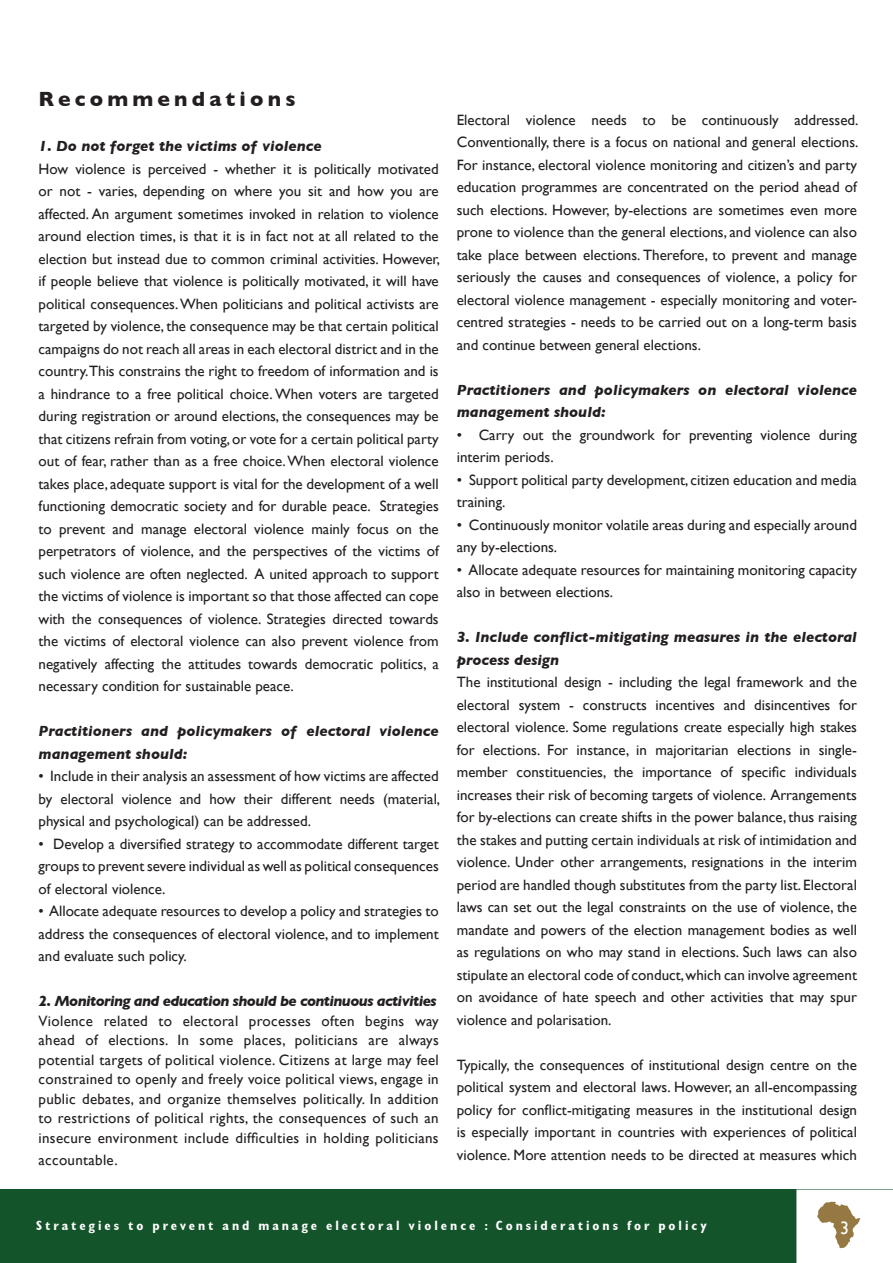
<style>
.page{position:relative;width:893px;height:1263px;background:#fff}
.page>*{position:absolute;margin:0;border:0;box-sizing:border-box;transform-origin:0 0}
.t1{font:700 21px "Gill Sans";letter-spacing:.2em;color:#231f20}
.t2{font:18px "Gill Sans";color:#fdffff}
.t3{font:15px/22.5px "Gill Sans";color:#231f20;text-align:justify}
.t4{font:italic 700 15px/22.5px "Gill Sans";color:#231f20}
.t5{font:italic 700 15px "Gill Sans";letter-spacing:-.04em;color:#231f20}
.t6{font:15px "Gill Sans";letter-spacing:.02em;color:#231f20}
.t7{font:700 condensed 13.5px "Gill Sans";letter-spacing:.22em;color:#fff}
</style>
<div class="page">
<div style="left:0;top:1190px;width:893px;height:73px;background:#14542b"></div>
<div style="left:796px;top:1189px;width:97px;height:74px;background:#fff"></div>
<svg style="left:817px;top:1201px;width:43px;height:47px"></svg>
<p class="t1" style="left:39px;top:87px;width:258px">Recommendations</p>
<p class="t4" style="left:39px;top:135px;width:285px">1. Do not forget the victims of violence</p>
<p class="t3" style="left:39px;top:157px;width:403px">How violence is perceived - whether it is politically motivated or not - varies, depending on where you sit and how you are affected. An argument sometimes invoked in relation to violence around election times, is that it is in fact not at all related to the election but instead due to common criminal activities. However, if people believe that violence is politically motivated, it will have political consequences. When politicians and political activists are targeted by violence, the consequence may be that certain political campaigns do not reach all areas in each electoral district and in the country.This constrains the right to freedom of information and is a hindrance to a free political choice. When voters are targeted during registration or around elections, the consequences may be that citizens refrain from voting, or vote for a certain political party out of fear, rather than as a free choice. When electoral violence takes place, adequate support is vital for the development of a well functioning democratic society and for durable peace. Strategies to prevent and manage electoral violence mainly focus on the perpetrators of violence, and the perspectives of the victims of such violence are often neglected. A united approach to support the victims of violence is important so that those affected can cope with the consequences of violence. Strategies directed towards the victims of electoral violence can also prevent violence from negatively affecting the attitudes towards democratic politics, a necessary condition for sustainable peace.</p>
<p class="t4" style="left:39px;top:720px;width:402px">Practitioners and policymakers of electoral violence management should:</p>
<p class="t3" style="left:39px;top:765px;width:403px">• Include in their analysis an assessment of how victims are affected by electoral violence and how their different needs (material, physical and psychological) can be addressed.</p>
<p class="t3" style="left:39px;top:832px;width:402px">• Develop a diversified strategy to accommodate different target groups to prevent severe individual as well as political consequences of electoral violence.</p>
<p class="t3" style="left:39px;top:900px;width:402px">• Allocate adequate resources to develop a policy and strategies to address the consequences of electoral violence, and to implement and evaluate such policy.</p>
<p class="t5" style="left:39px;top:992px;width:400px">2. Monitoring and education should be continuous activities</p>
<p class="t3" style="left:39px;top:1011px;width:402px;line-height:19.5px">Violence related to electoral processes often begins way ahead of elections. In some places, politicians are always potential targets of political violence. Citizens at large may feel constrained to openly and freely voice political views, engage in public debates, and organize themselves politically. In addition to restrictions of political rights, the consequences of such an insecure environment include difficulties in holding politicians</p>
<p class="t6" style="left:39px;top:1152px;width:81px">accountable.</p>
<p class="t3" style="left:457px;top:108px;width:403px">Electoral violence needs to be continuously addressed.<br>Conventionally, there is a focus on national and general elections.<br>For instance, electoral violence monitoring and citizen’s and party education programmes are concentrated on the period ahead of such elections. However, by-elections are sometimes even more prone to violence than the general elections, and violence can also take place between elections. Therefore, to prevent and manage seriously the causes and consequences of violence, a policy for electoral violence management - especially monitoring and voter&shy;centred strategies - needs to be carried out on a long-term basis and continue between general elections.</p>
<p class="t4" style="left:457px;top:378px;width:402px">Practitioners and policymakers on electoral violence management should:</p>
<p class="t3" style="left:457px;top:423px;width:402px">• Carry out the groundwork for preventing violence during interim periods.</p>
<p class="t3" style="left:457px;top:468px;width:402px">• Support political party development, citizen education and media training.</p>
<p class="t3" style="left:457px;top:513px;width:402px">• Continuously monitor volatile areas during and especially around any by-elections.</p>
<p class="t3" style="left:457px;top:558px;width:402px">• Allocate adequate resources for maintaining monitoring capacity also in between elections.</p>
<p class="t4" style="left:457px;top:626px;width:402px">3. Include conflict-mitigating measures in the electoral process design</p>
<p class="t3" style="left:457px;top:671px;width:402px">The institutional design - including the legal framework and the electoral system - constructs incentives and disincentives for electoral violence. Some regulations create especially high stakes for elections. For instance, in majoritarian elections in single&shy;member constituencies, the importance of specific individuals increases their risk of becoming targets of violence. Arrangements for by-elections can create shifts in the power balance, thus raising the stakes and putting certain individuals at risk of intimidation and violence. Under other arrangements, resignations in the interim period are handled though substitutes from the party list. Electoral laws can set out the legal constraints on the use of violence, the mandate and powers of the election management bodies as well as regulations on who may stand in elections. Such laws can also stipulate an electoral code of conduct, which can involve agreement on avoidance of hate speech and other activities that may spur violence and polarisation.</p>
<p class="t3" style="left:457px;top:1053px;width:402px">Typically, the consequences of institutional design centre on the political system and electoral laws. However, an all-encompassing policy for conflict-mitigating measures in the institutional design is especially important in countries with experiences of political violence. More attention needs to be directed at measures which</p>
<p class="t7" style="left:36px;top:1217px;width:672px">Strategies to prevent and manage electoral violence : Considerations for policy</p>
<p class="t2" style="left:840px;top:1218px;width:10px">3</p>
</div>
